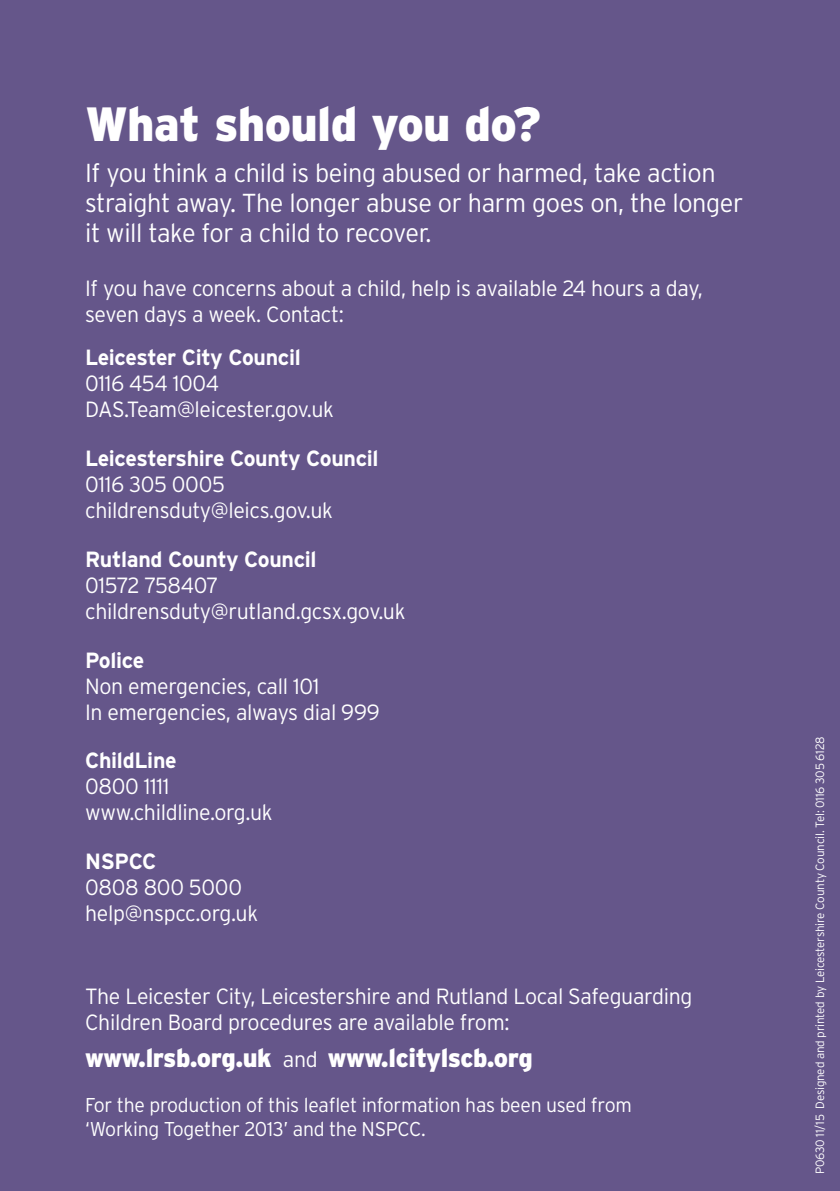
<style>
.page{position:relative;width:840px;height:1191px;background:#fff}
.page>*{position:absolute;margin:0;border:0;box-sizing:border-box;transform-origin:0 0}
.t1{font:900 48px "Interstate";letter-spacing:-.015em;color:#fff}
.t2{font:300 26px/30px "Interstate";letter-spacing:-.015em;color:#fff}
.t3{font:900 26px "Interstate";letter-spacing:-.015em;color:#fff}
.t4{font:300 22px/26px "Interstate";letter-spacing:-.015em;color:#fff}
.t5{font:700 22px "Interstate";letter-spacing:-.015em;color:#fff}
.t6{font:300 20px/24px "Interstate";letter-spacing:-.015em;color:#fff}
.t7{font:300 12px "Interstate";letter-spacing:-.015em;color:#fff}
.s1{font-weight:300;font-size:22px}
</style>
<div class="page">
<div style="left:0;top:0;width:839px;height:1191px;background:#65568a"></div>
<h1 class="t1" style="left:85px;top:96px;width:457px">What should you do?</h1>
<p class="t2" style="left:85px;top:158px;width:659px">If you think a child is being abused or harmed, take action straight away. The longer abuse or harm goes on, the longer it will take for a child to recover.</p>
<p class="t4" style="left:85px;top:275px;width:619px">If you have concerns about a child, help is available 24 hours a day, seven days a week. Contact:</p>
<p class="t5" style="left:85px;top:345px;width:217px">Leicester City Council</p>
<p class="t4" style="left:85px;top:370px;width:250px">0116 454 1004<br>DAS.Team@leicester.gov.uk</p>
<p class="t5" style="left:85px;top:446px;width:295px">Leicestershire County Council</p>
<p class="t4" style="left:85px;top:471px;width:249px">0116 305 0005 childrensduty@leics.gov.uk</p>
<p class="t5" style="left:85px;top:547px;width:233px">Rutland County Council</p>
<p class="t4" style="left:85px;top:572px;width:322px">01572 758407 childrensduty@rutland.gcsx.gov.uk</p>
<p class="t5" style="left:85px;top:647px;width:61px">Police</p>
<p class="t4" style="left:85px;top:672px;width:296px">Non emergencies, call 101<br>In emergencies, always dial 999</p>
<p class="t5" style="left:85px;top:748px;width:93px">ChildLine</p>
<p class="t4" style="left:85px;top:773px;width:189px">0800 1111 www.childline.org.uk</p>
<p class="t5" style="left:85px;top:849px;width:73px">NSPCC</p>
<p class="t4" style="left:85px;top:874px;width:174px">0808 800 5000 help@nspcc.org.uk</p>
<p class="t4" style="left:85px;top:982px;width:608px">The Leicester City, Leicestershire and Rutland Local Safeguarding<br>Children Board procedures are available from:</p>
<p class="t3" style="left:85px;top:1043px;width:449px">www.lrsb.org.uk <span class="s1">and</span> www.lcitylscb.org</p>
<p class="t6" style="left:85px;top:1093px;width:548px">For the production of this leaflet information has been used from ‘Working Together 2013’ and the NSPCC.</p>
<p class="t7" style="left:812px;top:1174px;width:439px;rotate:-90deg">P0630 11/15 Designed and printed by Leicestershire County Council. Tel: 0116 305 6128</p>
</div>
